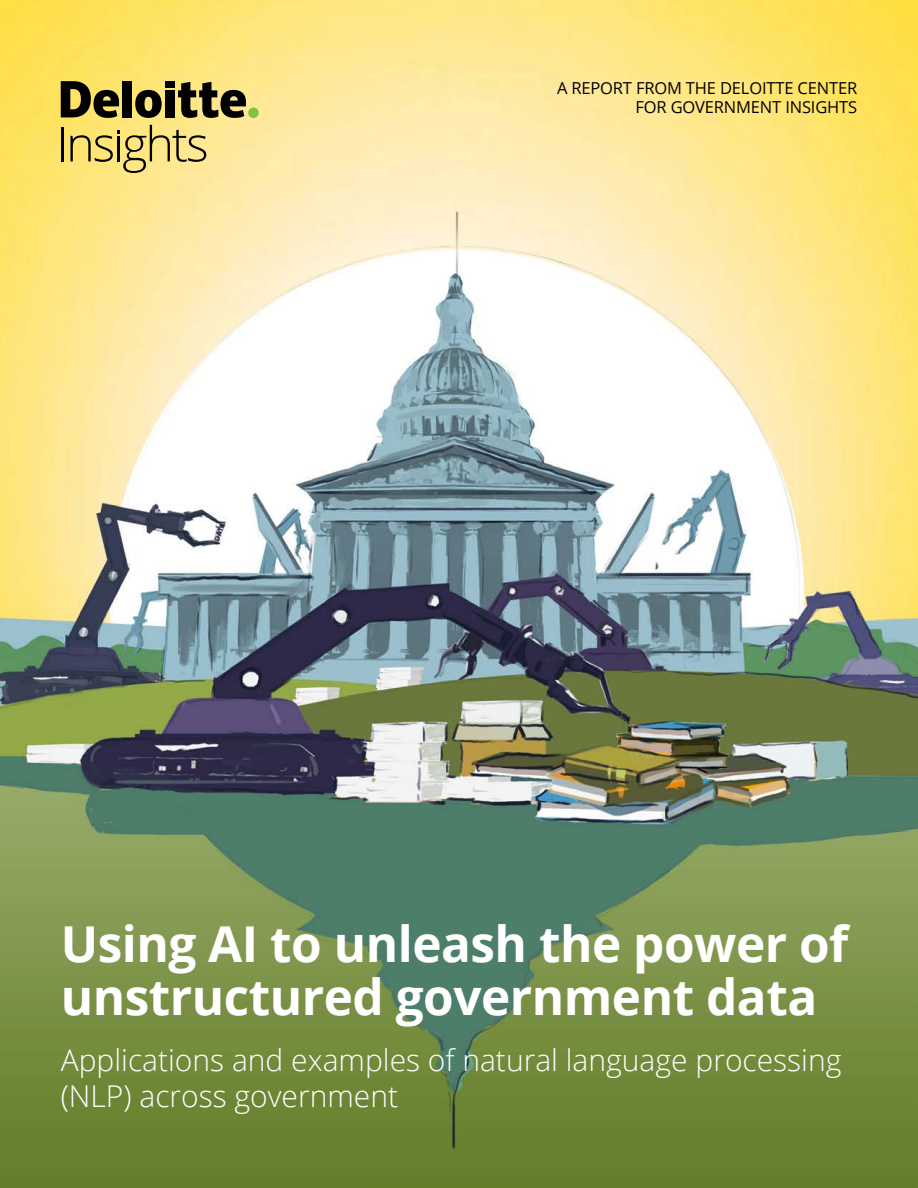
<style>
.page{position:relative;width:918px;height:1188px;background:#fff}
.page>*{position:absolute;margin:0;border:0;box-sizing:border-box;transform-origin:0 0}
.cover-title{font:700 49.5px/52.5px "Open Sans";letter-spacing:-.01em;color:#fff}
.cover-subtitle{font:300 30px/36px "Open Sans";color:#fff}
.t1{font:16.5px/19.8px "Open Sans";letter-spacing:-.01em;color:#000;text-align:right}
</style>
<div class="page">
<img style="left:0;top:0;width:918px;height:1188px">
<div style="left:248px;top:108px;width:11px;height:10px;background:#80c342;border-radius:50%"></div>
<div style="left:123px;top:81px;width:9px;height:36px;background:#000"></div>
<svg style="left:135px;top:90px;width:27px;height:28px"></svg>
<div style="left:165px;top:90px;width:9px;height:27px;background:#000"></div>
<div style="left:165px;top:81px;width:9px;height:6px;background:#000"></div>
<svg style="left:178px;top:82px;width:68px;height:36px;background:#71673c"></svg>
<svg style="left:61px;top:81px;width:58px;height:37px;background:#665b2a"></svg>
<hr style="left:61px;top:127px;width:2px;height:34px;background:#000">
<svg style="left:70px;top:125px;width:136px;height:48px;background:#d5c16d"></svg>
<p class="t1" style="left:557px;top:77px;width:302px">A REPORT FROM THE DELOITTE CENTER<br>FOR GOVERNMENT INSIGHTS</p>
<p class="cover-title" style="left:61px;top:917px;width:789px">Using AI to unleash the power of unstructured government data</p>
<p class="cover-subtitle" style="left:61px;top:1041px;width:782px">Applications and examples of natural language processing (NLP) across government</p>
</div>
